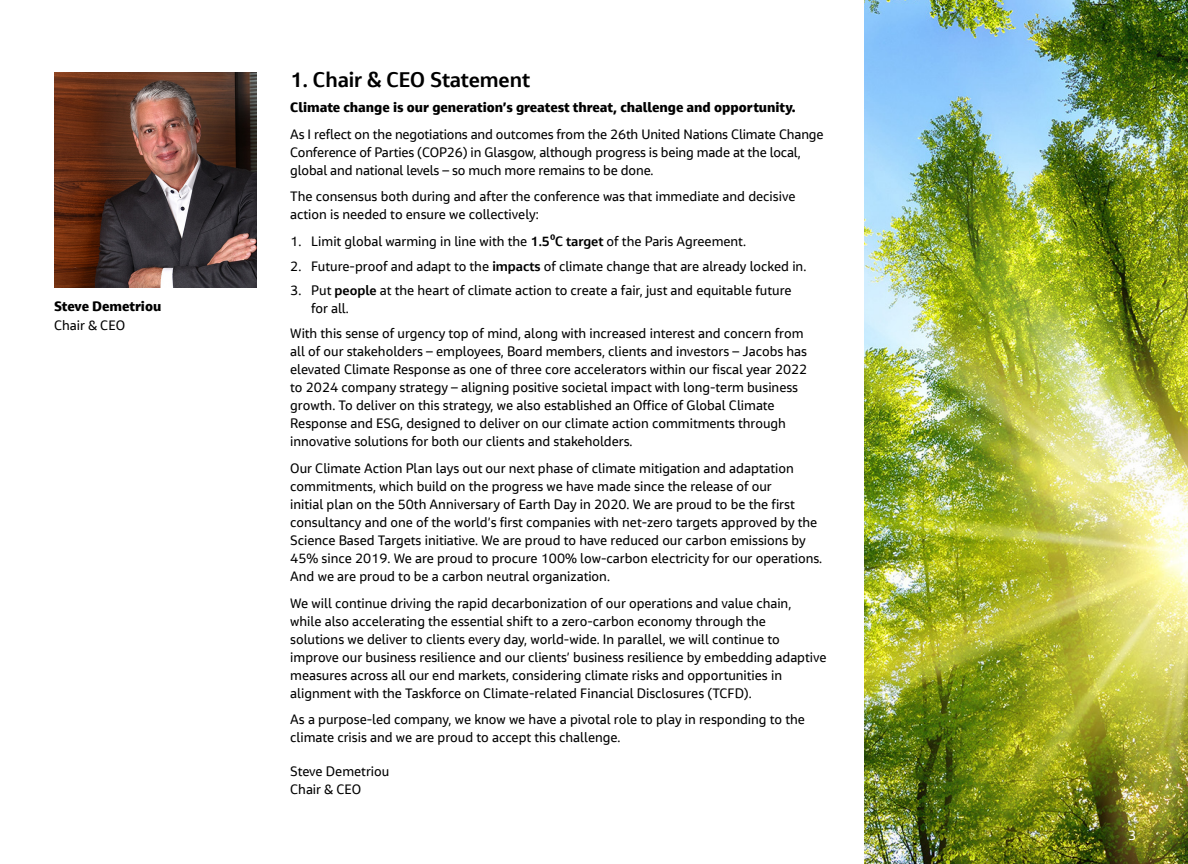
<style>
.page{position:relative;width:1188px;height:864px;background:#fff}
.page>*{position:absolute;margin:0;border:0;box-sizing:border-box;transform-origin:0 0}
.head_14_17{font:700 21px "Jacobs Chronos";color:#000}
.Body_9_12{font:13.5px/18px "Jacobs Chronos";color:#000}
.Body_9_12-2{font:800 13.5px/19.5px "Jacobs Chronos";color:#000}
.Body_9_12-3{font:13.5px "Jacobs Chronos";color:#fff}
.s1{font-weight:400}
.s2{font-weight:700}
</style>
<div class="page">
<img style="left:864px;top:0;width:324px;height:864px">
<img style="left:54px;top:72px;width:202px;height:216px">
<p class="Body_9_12-2" style="left:54px;top:296px;width:109px">Steve Demetriou<br><span class="s1">Chair &amp; CEO</span></p>
<p class="head_14_17" style="left:290px;top:66px;width:241px">1. Chair &amp; CEO Statement</p>
<p class="Body_9_12-2" style="left:290px;top:97px;width:507px">Climate change is our generation’s greatest threat, challenge and opportunity.</p>
<p class="Body_9_12" style="left:290px;top:125px;width:535px">As I reflect on the negotiations and outcomes from the 26th United Nations Climate Change<br>Conference of Parties (COP26) in Glasgow, although progress is being made at the local, global and national levels – so much more remains to be done.</p>
<p class="Body_9_12" style="left:290px;top:187px;width:507px">The consensus both during and after the conference was that immediate and decisive action is needed to ensure we collectively:</p>
<p class="Body_9_12" style="left:290px;top:232px;width:457px">1. Limit global warming in line with the <span class="s2">1.5⁰C target</span> of the Paris Agreement.</p>
<p class="Body_9_12" style="left:290px;top:257px;width:518px">2. Future-proof and adapt to the <span class="s2">impacts</span> of climate change that are already locked in.</p>
<p class="Body_9_12" style="left:311px;top:282px;width:482px;text-indent:-21px">3. Put <span class="s2">people</span> at the heart of climate action to create a fair, just and equitable future for all.</p>
<p class="Body_9_12" style="left:290px;top:324px;width:519px">With this sense of urgency top of mind, along with increased interest and concern from all of our stakeholders – employees, Board members, clients and investors – Jacobs has elevated Climate Response as one of three core accelerators within our fiscal year 2022 to 2024 company strategy – aligning positive societal impact with long-term business growth. To deliver on this strategy, we also established an Office of Global Climate Response and ESG, designed to deliver on our climate action commitments through innovative solutions for both our clients and stakeholders.</p>
<p class="Body_9_12" style="left:290px;top:459px;width:534px">Our Climate Action Plan lays out our next phase of climate mitigation and adaptation commitments, which build on the progress we have made since the release of our<br>initial plan on the 50th Anniversary of Earth Day in 2020. We are proud to be the first consultancy and one of the world’s first companies with net-zero targets approved by the Science Based Targets initiative. We are proud to have reduced our carbon emissions by 45% since 2019. We are proud to procure 100% low-carbon electricity for our operations.<br>And we are proud to be a carbon neutral organization.</p>
<p class="Body_9_12" style="left:290px;top:594px;width:538px">We will continue driving the rapid decarbonization of our operations and value chain,<br>while also accelerating the essential shift to a zero-carbon economy through the<br>solutions we deliver to clients every day, world-wide. In parallel, we will continue to improve our business resilience and our clients’ business resilience by embedding adaptive measures across all our end markets, considering climate risks and opportunities in alignment with the Taskforce on Climate-related Financial Disclosures (TCFD).</p>
<p class="Body_9_12" style="left:290px;top:710px;width:516px">As a purpose-led company, we know we have a pivotal role to play in responding to the climate crisis and we are proud to accept this challenge.</p>
<p class="Body_9_12" style="left:290px;top:762px;width:101px">Steve Demetriou<br>Chair &amp; CEO</p>
<p class="Body_9_12-3" style="left:1128px;top:827px;width:10px">3</p>
</div>
